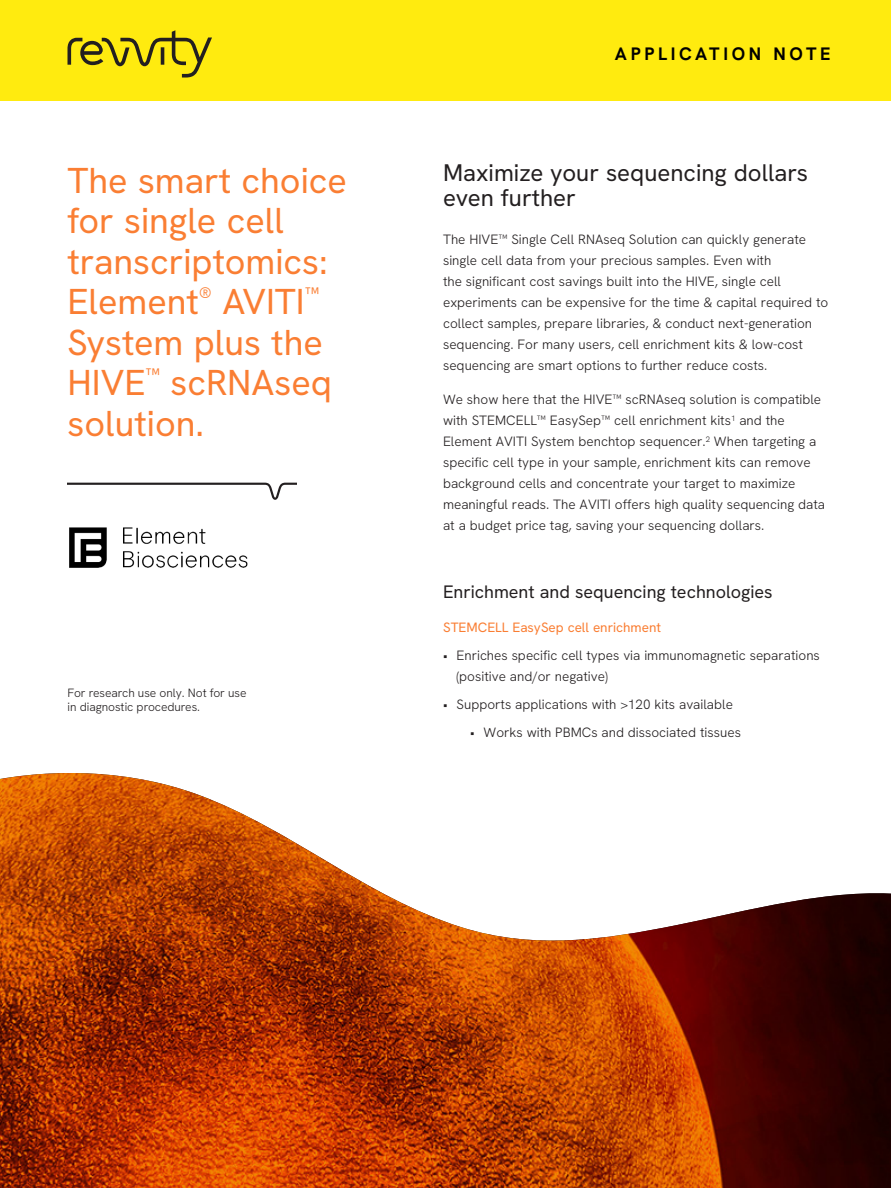
<style>
.page{position:relative;width:891px;height:1188px;background:#fff}
.page>*{position:absolute;margin:0;border:0;box-sizing:border-box;transform-origin:0 0}
.Intro_Head{font:36px/40.5px "Hanken Grotesk";color:#fa7e33}
.Intro_Subhead{font:24px/25.5px "Hanken Grotesk";color:#231f20}
.t1{font:18px "Hanken Grotesk";color:#231f20}
.Intro_Head-2{font:700 18px "Hanken Grotesk";letter-spacing:.2em;color:#000}
.t2{font:300 13.5px/21px "Hanken Grotesk";color:#231f20}
.t3{font:13.5px "Hanken Grotesk";color:#fa7e33}
.t4{font:300 12px/14.4px "Hanken Grotesk";letter-spacing:-.005em;color:#231f20}
</style>
<div class="page">
<div style="left:0;top:0;width:891px;height:101px;background:#ffeb0f"></div>
<svg style="left:68px;top:30px;width:144px;height:48px"></svg>
<img style="left:0;top:773px;width:891px;height:415px">
<svg style="left:68px;top:483px;width:229px;height:17px"></svg>
<img style="left:69px;top:527px;width:179px;height:41px">
<p class="Intro_Head" style="left:68px;top:159px;width:281px">The smart choice for single cell transcriptomics:</p>
<p class="Intro_Head" style="left:68px;top:281px;width:266px">Element<sup>®</sup> AVITI<sup>™<br></sup>System plus the<br>HIVE<sup>™</sup> scRNAseq solution.</p>
<p class="t4" style="left:68px;top:685px;width:180px">For research use only. Not for use in diagnostic procedures.</p>
<p class="Intro_Head-2" style="left:615px;top:43px;width:217px">APPLICATION NOTE</p>
<p class="Intro_Subhead" style="left:443px;top:159px;width:366px">Maximize your sequencing dollars even further</p>
<p class="t2" style="left:443px;top:228px;width:387px">The HIVE™ Single Cell RNAseq Solution can quickly generate single cell data from your precious samples. Even with<br>the significant cost savings built into the HIVE, single cell experiments can be expensive for the time &amp; capital required to collect samples, prepare libraries, &amp; conduct next-generation sequencing. For many users, cell enrichment kits &amp; low-cost sequencing are smart options to further reduce costs.</p>
<p class="t2" style="left:443px;top:389px;width:384px">We show here that the HIVE™ scRNAseq solution is compatible with STEMCELL™ EasySep™ cell enrichment kits<sup>1</sup> and the Element AVITI System benchtop sequencer.<sup>2</sup> When targeting a specific cell type in your sample, enrichment kits can remove background cells and concentrate your target to maximize meaningful reads. The AVITI offers high quality sequencing data at a budget price tag, saving your sequencing dollars.</p>
<p class="t1" style="left:443px;top:580px;width:331px">Enrichment and sequencing technologies</p>
<p class="t3" style="left:443px;top:619px;width:220px">STEMCELL EasySep cell enrichment</p>
<p class="t2" style="left:457px;top:645px;width:365px;text-indent:-14px">• Enriches specific cell types via immunomagnetic separations (positive and/or negative)</p>
<p class="t2" style="left:443px;top:693px;width:291px">• Supports applications with &gt;120 kits available</p>
<p class="t2" style="left:470px;top:721px;width:272px">• Works with PBMCs and dissociated tissues</p>
</div>
